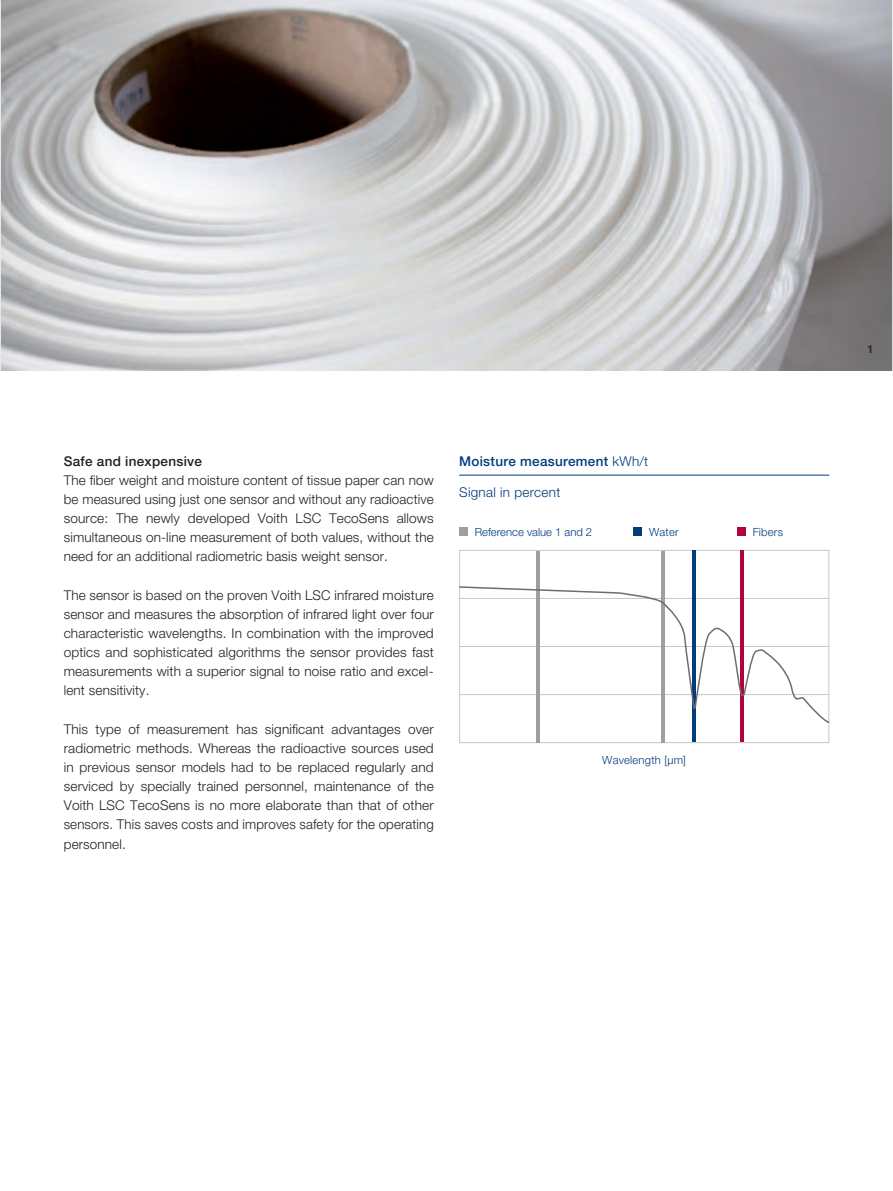
<style>
.page{position:relative;width:893px;height:1191px;background:#fff}
.page>*{position:absolute;margin:0;border:0;box-sizing:border-box;transform-origin:0 0}
.t1{font:300 13.5px/19.2px "Helvetica Neue LT Pro";letter-spacing:.01em;color:#231f20;text-align:justify}
.t2{font:500 13.5px "Helvetica Neue LT Pro";letter-spacing:.02em;color:#013c7b}
.t3{font:500 13.5px "Helvetica Neue LT Pro";letter-spacing:.02em;color:#231f20}
.t4{font:300 13.5px "Helvetica Neue LT Pro";letter-spacing:.02em;color:#013c7b}
.t5{font:300 11.25px "Helvetica Neue LT Pro";letter-spacing:.02em;color:#013c7b}
.t6{font:300 11.25px "Helvetica Neue LT Pro";color:#013c7b}
.t7{font:500 11.25px "Helvetica Neue LT Pro";color:#231f20}
.s1{font-weight:300}
</style>
<div class="page">
<img style="left:2px;top:0;width:890px;height:370px">
<hr style="left:459px;top:475px;width:370px;height:1px;background:#013c7b">
<hr style="left:459px;top:550px;width:370px;height:1px;background:#c7c8ca">
<hr style="left:459px;top:550px;width:1px;height:193px;background:#c7c8ca">
<hr style="left:828px;top:550px;width:1px;height:193px;background:#c7c8ca">
<hr style="left:459px;top:742px;width:370px;height:1px;background:#c7c8ca">
<hr style="left:536px;top:551px;width:4px;height:191px;background:#9d9fa2">
<hr style="left:661px;top:551px;width:4px;height:191px;background:#9d9fa2">
<hr style="left:693px;top:550px;width:3px;height:191px;background:#013c7b">
<hr style="left:740px;top:550px;width:3px;height:191px;background:#b10439">
<svg style="left:459px;top:585px;width:371px;height:138px"></svg>
<div style="left:634px;top:527px;width:8px;height:9px;background:#013c7b"></div>
<div style="left:459px;top:527px;width:9px;height:9px;background:#9d9fa2"></div>
<div style="left:737px;top:527px;width:9px;height:9px;background:#b10439"></div>
<p class="t3" style="left:64px;top:453px;width:140px">Safe and inexpensive</p>
<p class="t1" style="left:64px;top:470px;width:371px">The fiber weight and moisture content of tissue paper can now be measured using just one sensor and without any radioactive source: The newly developed Voith LSC TecoSens allows simultaneous on-line measurement of both values, without the need for an additional radiometric basis weight sensor.</p>
<p class="t1" style="left:64px;top:585px;width:371px">The sensor is based on the proven Voith LSC infrared moisture sensor and measures the absorption of infrared light over four characteristic wavelengths. In combination with the improved optics and sophisticated algorithms the sensor provides fast measurements with a superior signal to noise ratio and excel&shy;lent sensitivity.</p>
<p class="t1" style="left:64px;top:719px;width:371px">This type of measurement has significant advantages over radiometric methods. Whereas the radioactive sources used in previous sensor models had to be replaced regularly and serviced by specially trained personnel, maintenance of the Voith LSC TecoSens is no more elaborate than that of other sensors. This saves costs and improves safety for the operating personnel.</p>
<p class="t2" style="left:459px;top:453px;width:191px">Moisture measurement <span class="s1">kWh/t</span></p>
<p class="t4" style="left:459px;top:484px;width:103px">Signal in percent</p>
<p class="t6" style="left:475px;top:525px;width:119px">Reference value 1 and 2</p>
<p class="t5" style="left:649px;top:525px;width:31px">Water</p>
<p class="t5" style="left:753px;top:525px;width:32px">Fibers</p>
<p class="t5" style="left:602px;top:752px;width:85px">Wavelength [µm]</p>
<p class="t7" style="left:867px;top:342px;width:8px">1</p>
</div>
